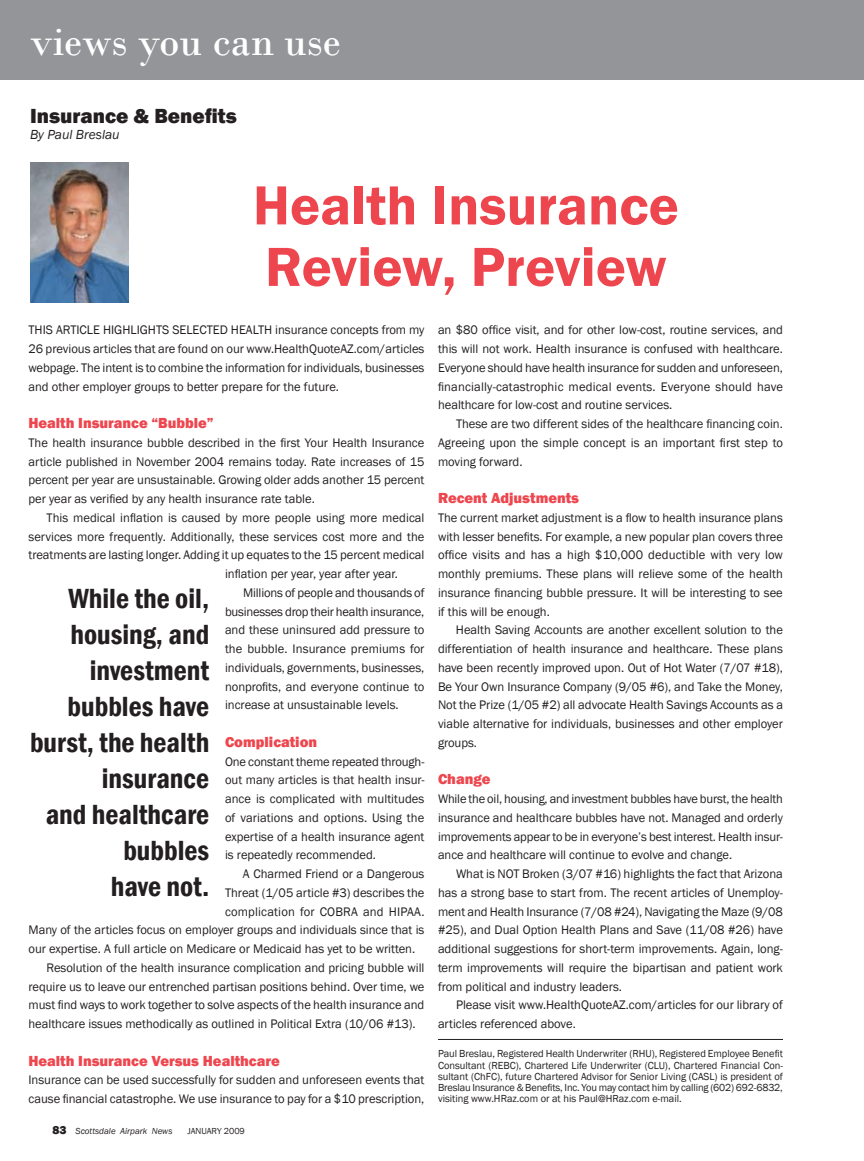
<style>
.page{position:relative;width:864px;height:1161px;background:#fff}
.page>*{position:absolute;margin:0;border:0;box-sizing:border-box;transform-origin:0 0}
.t1{font:600 57px/61.5px "Franklin Gothic";color:#ee464e}
.t2{font:42px "Bodoni";color:#fff}
.t3{font:600 condensed 28.5px/36px "Franklin Gothic";color:#231f20;text-align:right}
.t4{font:800 21px "Franklin Gothic";color:#231f20}
.t5{font:800 15px "Franklin Gothic";color:#ee464e}
.t6{font:italic 13.5px "Franklin Gothic";color:#231f20}
.t7{font:12.75px/18.8px "Franklin Gothic";color:#231f20;text-align:justify}
.t8{font:10.5px/11.2px "Franklin Gothic";color:#231f20;text-align:justify}
.t9{font:italic 9px "Franklin Gothic";color:#231f20}
.t10{font:9px "Franklin Gothic";color:#231f20}
.s1{font-weight:800;font-style:normal;font-size:12px}
</style>
<div class="page">
<img style="left:30px;top:162px;width:99px;height:141px">
<div style="left:0;top:0;width:864px;height:80px;background:#939598"></div>
<hr style="left:438px;top:1039px;width:345px;height:1px;background:#231f20">
<h2 class="t2" style="left:30px;top:16px;width:312px">views you can use</h2>
<h3 class="t4" style="left:30px;top:102px;width:208px">Insurance &amp; Benefits</h3>
<p class="t6" style="left:30px;top:126px;width:91px">By Paul Breslau</p>
<h1 class="t1" style="left:253px;top:175px;width:428px">Health Insurance<br>Review, Preview</h1>
<p class="t7" style="left:28px;top:321px;width:398px">This article highlights selected health insurance concepts from my 26 previous articles that are found on our www.HealthQuoteAZ.com/articles webpage. The intent is to combine the information for individuals, businesses and other employer groups to better prepare for the future.</p>
<p class="t5" style="left:28px;top:413px;width:187px">Health Insurance “Bubble”</p>
<p class="t7" style="left:28px;top:433px;width:397px">The health insurance bubble described in the first Your Health Insurance article published in N ovember 2004 remains today. Rate increases of 15 percent per year are unsustainable. Growing older adds another 15 percent per year as verified by any health insurance rate table.</p>
<p class="t7" style="left:46px;top:508px;width:380px">This medical inflation is caused by more people using more medical</p>
<p class="t7" style="left:29px;top:527px;width:397px">services more frequently. Additionally, these services cost more and the</p>
<p class="t7" style="left:29px;top:546px;width:397px">treatments are lasting longer. Adding it up equates to the 15 percent medical</p>
<p class="t7" style="left:225px;top:565px;width:175px">inflation per year, year after year.</p>
<p class="t7" style="left:243px;top:583px;width:183px">Millions of people and thousands of</p>
<p class="t7" style="left:225px;top:602px;width:201px">businesses drop their health insurance,</p>
<p class="t7" style="left:225px;top:621px;width:201px">and these uninsured add pressure to</p>
<p class="t7" style="left:225px;top:640px;width:201px">the bubble. I nsurance premiums for</p>
<p class="t7" style="left:225px;top:658px;width:201px">individuals, governments, businesses,</p>
<p class="t7" style="left:225px;top:677px;width:201px">nonprofits, and everyone continue to</p>
<p class="t7" style="left:225px;top:696px;width:175px">increase at unsustainable levels.</p>
<p class="t5" style="left:225px;top:732px;width:94px">Complication</p>
<p class="t7" style="left:225px;top:752px;width:201px">One constant theme repeated through&shy;out many articles is that health insur&shy;ance is complicated with multitudes of variations and options. Using the expertise of a health insurance agent is repeatedly recommended.</p>
<p class="t7" style="left:243px;top:865px;width:183px">A Charmed Friend or a Dangerous</p>
<p class="t7" style="left:225px;top:883px;width:201px">Threat (1/05 article #3) describes the</p>
<p class="t7" style="left:225px;top:902px;width:201px">complication for COBRA and HI PAA.</p>
<p class="t7" style="left:28px;top:921px;width:397px">Many of the articles focus on employer groups and individuals since that is</p>
<p class="t7" style="left:28px;top:940px;width:388px">our expertise. A full article on Medicare or Medicaid has yet to be written.</p>
<p class="t7" style="left:47px;top:958px;width:379px">Resolution of the health insurance complication and pricing bubble will</p>
<p class="t7" style="left:28px;top:977px;width:397px">require us to leave our entrenched partisan positions behind. Over time, we</p>
<p class="t7" style="left:28px;top:996px;width:397px">must find ways to work together to solve aspects of the health insurance and</p>
<p class="t7" style="left:28px;top:1015px;width:389px">healthcare issues methodically as outlined in Political Extra (10/06 #13).</p>
<p class="t5" style="left:28px;top:1051px;width:253px">Health Insurance Versus Healthcare</p>
<p class="t7" style="left:28px;top:1071px;width:397px">I nsurance can be used successfully for sudden and unforeseen events that cause financial catastrophe. We use insurance to pay for a $10 prescription,</p>
<h3 class="t3" style="left:30px;top:580px;width:181px">While the oil, housing, and investment bubbles have burst, the health insurance<br>and healthcare bubbles<br>have not.</h3>
<p class="t9" style="left:52px;top:1126px;width:122px"><span class="s1">83</span> Scottsdale Airpark News</p>
<p class="t10" style="left:188px;top:1126px;width:59px">january 2009</p>
<p class="t7" style="left:438px;top:321px;width:346px">an $80 office visit, and for other low-cost, routine services, and this will not work. Health insurance is confused with healthcare.<br>Everyone should have health insurance for sudden and unforeseen, financially-catastrophic medical events. Everyone should have healthcare for low-cost and routine services.</p>
<p class="t7" style="left:438px;top:415px;width:346px;text-indent:18px">These are two different sides of the healthcare financing coin.<br>Agreeing upon the simple concept is an important first step to moving forward.</p>
<p class="t5" style="left:438px;top:488px;width:143px">Recent Adjustments</p>
<p class="t7" style="left:438px;top:508px;width:346px">The current market adjustment is a flow to health insurance plans with lesser benefits. For example, a new popular plan covers three office visits and has a high $10,000 deductible with very low monthly premiums. These plans will relieve some of the health insurance financing bubble pressure. It will be interesting to see if this will be enough.</p>
<p class="t7" style="left:438px;top:621px;width:347px;text-indent:18px">H ealth Saving Accounts are another excellent solution to the differentiation of health insurance and healthcare. These plans have been recently improved upon. Out of Hot Water (7/07 #18), Be Your Own Insurance Company (9/05 #6), and Take the Money, N ot the Prize (1/05 #2) all advocate H ealth Savings Accounts as a viable alternative for individuals, businesses and other employer groups.</p>
<p class="t5" style="left:438px;top:770px;width:54px">Change</p>
<p class="t7" style="left:438px;top:790px;width:346px">While the oil, housing, and investment bubbles have burst, the health insurance and healthcare bubbles have not. Managed and orderly improvements appear to be in everyone’s best interest. H ealth insur&shy;ance and healthcare will continue to evolve and change.</p>
<p class="t7" style="left:438px;top:865px;width:346px;text-indent:18px">What is NOT Broken (3/07 #16) highlights the fact that Arizona has a strong base to start from. The recent articles of Unemploy&shy;ment and Health Insurance (7/08 #24), Navigating the Maze (9/08 #25), and Dual Option Health Plans and Save (11/08 #26) have additional suggestions for short-term improvements. Again, long&shy;term improvements will require the bipartisan and patient work from political and industry leaders.</p>
<p class="t7" style="left:438px;top:996px;width:346px;text-indent:18px">Please visit www.H ealthQuoteAZ.com/articles for our library of articles referenced above.</p>
<p class="t8" style="left:438px;top:1048px;width:346px">Paul Breslau, Registered Health Underwriter (RHU), Registered Employee Benefit Consultant (REBC), Chartered Life Underwriter (CLU), Chartered Financial Con&shy;sultant (ChFC), future Chartered Advisor for Senior Living (CASL</p>
<p class="t8" style="left:438px;top:1071px;width:347px;text-indent:277px">) is president of Breslau Insurance &amp; Benefits, Inc. You may contact him by calling (602) 692-6832, visiting www.HRaz.com or at his Paul@HRaz.com e-mail.</p>
</div>
